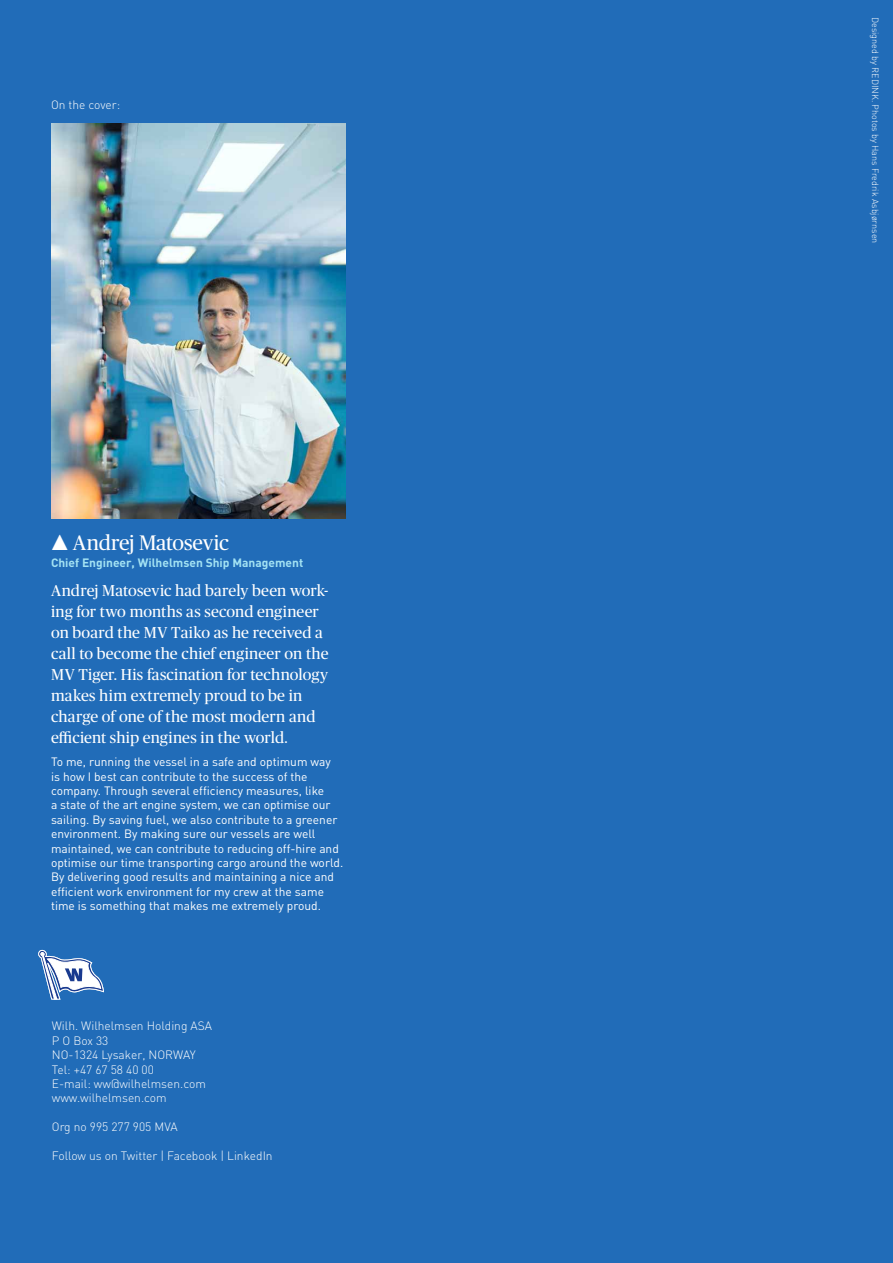
<style>
.page{position:relative;width:893px;height:1263px;background:#216cb8}
.page>*{position:absolute;margin:0;border:0;box-sizing:border-box;transform-origin:0 0}
.t1{font:21px "Publico Headline";letter-spacing:.015em;color:#fff}
.t2{font:15.75px/21px "Publico Headline";letter-spacing:.01em;color:#fff}
.t3{font:12px/14.4px "DIN";color:#fff}
.t4{font:300 12px/14.4px "DIN";color:#fff}
.t5{font:700 12px "DIN";color:#a3e2f3}
.t6{font:300 9px "DIN";color:#fff}
</style>
<div class="page">
<svg style="left:38px;top:950px;width:66px;height:50px"></svg>
<img style="left:51px;top:123px;width:295px;height:396px">
<p class="t4" style="left:51px;top:97px;width:71px">On the cover:</p>
<h1 class="t1" style="left:51px;top:528px;width:179px">▲ Andrej Matosevic</h1>
<p class="t5" style="left:51px;top:554px;width:254px">Chief Engineer, Wilhelmsen Ship Management</p>
<p class="t2" style="left:51px;top:579px;width:279px">Andrej Matosevic had barely been work&shy;ing for two months as second engineer on board the MV Taiko as he received a call to become the chief engineer on the MV Tiger. His fascination for technology makes him extremely proud to be in charge of one of the most modern and efficient ship engines in the world.</p>
<p class="t3" style="left:51px;top:754px;width:294px">To me, running the vessel in a safe and optimum way<br>is how I best can contribute to the success of the company. Through several efficiency measures, like<br>a state of the art engine system, we can optimise our sailing. By saving fuel, we also contribute to a greener environment. By making sure our vessels are well maintained, we can contribute to reducing off-hire and optimise our time transporting cargo around the world.<br>By delivering good results and maintaining a nice and efficient work environment for my crew at the same time is something that makes me extremely proud.</p>
<p class="t4" style="left:52px;top:1019px;width:162px">Wilh. Wilhelmsen Holding ASA<br>P O B ox 33<br>N O-1324 Lysaker, N ORWAY<br>Tel: +47 67 58 40 00<br>E-mail: ww@wilhelmsen.com www.wilhelmsen.com</p>
<p class="t4" style="left:52px;top:1119px;width:127px">Org no 995 277 905 MVA</p>
<p class="t4" style="left:52px;top:1148px;width:222px">Follow us on Twitter | Facebook | LinkedIn</p>
<p class="t6" style="left:881px;top:17px;width:228px;rotate:90deg">Designed by RED IN K. Photos by Hans Fredrik Asbjørnsen</p>
</div>
